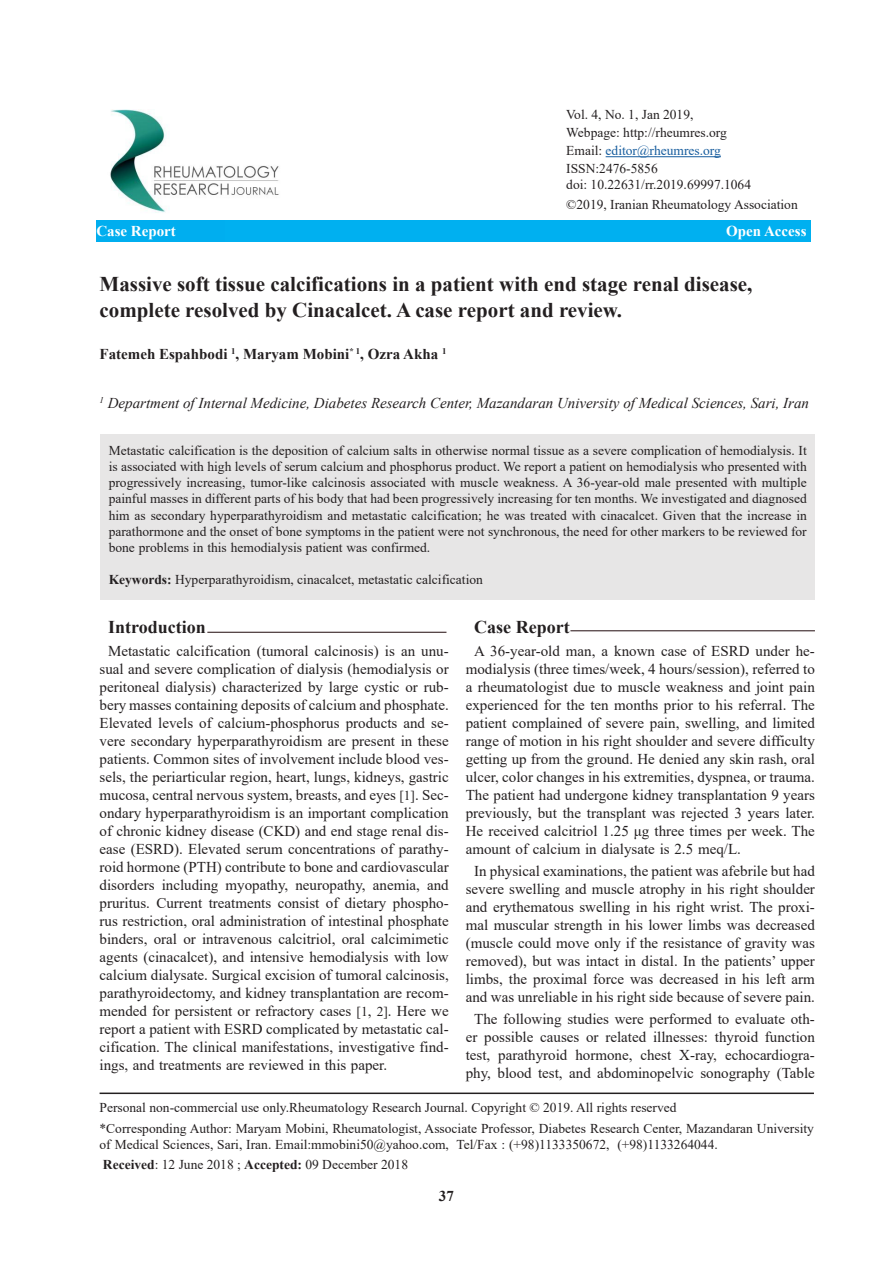
<style>
.page{position:relative;width:893px;height:1263px;background:#fff}
.page>*{position:absolute;margin:0;border:0;box-sizing:border-box;transform-origin:0 0}
.t1{font:700 21px/25.2px "Times New Roman";color:#231f20}
.t2{font:700 18px "Times New Roman";color:#231f20}
.t3{font:15px/18px "Times New Roman";color:#231f20;text-align:justify}
.t4{font:italic 15px "Times New Roman";color:#231f20}
.t5{font:700 15px "Times New Roman";color:#231f20}
.t6{font:700 15px "Times New Roman";color:#fff}
.t7{font:13.5px/16.2px "Times New Roman";color:#231f20}
.s1{color:#175d9e}
.s2{font-weight:700}
.s3{font-size:13.5px}
</style>
<div class="page">
<div style="left:96px;top:220px;width:715px;height:21px;background:#00b0f0"></div>
<hr style="left:606px;top:156px;width:115px;height:1px;background:#175d9e">
<img style="left:110px;top:110px;width:169px;height:103px">
<div style="left:101px;top:434px;width:714px;height:166px;background:#e7e6e6"></div>
<hr style="left:100px;top:1092px;width:714px;height:2px;background:#231f20">
<hr style="left:207px;top:632px;width:239px;height:1px;background:#210b0d">
<hr style="left:570px;top:630px;width:245px;height:1px;background:#210b0d">
<p class="t7" style="left:566px;top:105px;width:233px;line-height:18px">Vol. 4, No. 1, Jan 2019,<br>Webpage: http://rheumres.org<br>Email: <span class="s1">editor@rheumres.org<br></span>ISSN:2476-5856<br>doi:<br>©2019, Iranian Rheumatology Association</p>
<p class="t7" style="left:566px;top:176px;width:186px">doi: 10.22631/rr.2019.69997.1064</p>
<p class="t6" style="left:100px;top:220px;width:103px">Original Article</p>
<p class="t6" style="left:726px;top:220px;width:82px">Open Access</p>
<p class="t6" style="left:96px;top:220px;width:81px">Case Report</p>
<h1 class="t1" style="left:100px;top:271px;width:654px">Massive soft tissue calcifications in a patient with end stage renal disease, complete resolved by Cinacalcet. A case report and review.</h1>
<p class="t5" style="left:100px;top:343px;width:348px">Fatemeh Espahbodi <sup>1</sup>, Maryam Mobini<sup>*</sup> <sup>1</sup>, Ozra Akha <sup>1</sup></p>
<p class="t4" style="left:100px;top:393px;width:711px"><sup>1</sup> Department of Internal Medicine, Diabetes Research Center, Mazandaran University of Medical Sciences, Sari, Iran</p>
<p class="t7" style="left:109px;top:442px;width:700px;text-align:justify">Metastatic calcification is the deposition of calcium salts in otherwise normal tissue as a severe complication of hemodialysis. It is associated with high levels of serum calcium and phosphorus product. We report a patient on hemodialysis who presented with progressively increasing, tumor-like calcinosis associated with muscle weakness. A 36-year-old male presented with multiple painful masses in different parts of his body that had been progressively increasing for ten months. We investigated and diagnosed him as secondary hyperparathyroidism and metastatic calcification; he was treated with cinacalcet. Given that the increase in parathormone and the onset of bone symptoms in the patient were not synchronous, the need for other markers to be reviewed for bone problems in this hemodialysis patient was confirmed.</p>
<p class="t7" style="left:109px;top:571px;width:376px"><span class="s2">Keywords:</span> Hyperparathyroidism, cinacalcet, metastatic calcification</p>
<p class="t2" style="left:108px;top:614px;width:99px">Introduction</p>
<p class="t3" style="left:100px;top:641px;width:351px;text-indent:9px">Metastatic calcification (tumoral calcinosis) is an unu&shy;sual and severe complication of dialysis (hemodialysis or peritoneal dialysis) characterized by large cystic or rub&shy;bery masses containing deposits of calcium and phosphate.<br>Elevated levels of calcium-phosphorus products and se&shy;vere secondary hyperparathyroidism are present in these patients. Common sites of involvement include blood ves&shy;sels, the periarticular region, heart, lungs, kidneys, gastric mucosa, central nervous system, breasts, and eyes <span class="s3">[1]</span>. Sec&shy;ondary hyperparathyroidism is an important complication of chronic kidney disease (CKD) and end stage renal dis&shy;ease (ESRD). Elevated serum concentrations of parathy&shy;roid hormone (PTH) contribute to bone and cardiovascular disorders including myopathy, neuropathy, anemia, and pruritus. Current treatments consist of dietary phospho&shy;rus restriction, oral administration of intestinal phosphate binders, oral or intravenous calcitriol, oral calcimimetic agents (cinacalcet), and intensive hemodialysis with low calcium dialysate. Surgical excision of tumoral calcinosis, parathyroidectomy, and kidney transplantation are recom&shy;mended for persistent or refractory cases <span class="s3">[1</span>, <span class="s3">2]</span>. Here we report a patient with ESRD complicated by metastatic cal&shy;cification. The clinical manifestations, investigative find&shy;ings, and treatments are reviewed in this paper.</p>
<p class="t2" style="left:474px;top:614px;width:97px">Case Report</p>
<p class="t3" style="left:466px;top:641px;width:351px;text-indent:9px">A 36-year-old man, a known case of ESRD under he&shy;modialysis (three times/week, 4 hours/session), referred to a rheumatologist due to muscle weakness and joint pain experienced for the ten months prior to his referral. The patient complained of severe pain, swelling, and limited range of motion in his right shoulder and severe difficulty getting up from the ground. He denied any skin rash, oral ulcer, color changes in his extremities, dyspnea, or trauma.<br>The patient had undergone kidney transplantation 9 years previously, but the transplant was rejected 3 years later.<br>He received calcitriol 1.25 μg three times per week. The amount of calcium in dialysate is 2.5 meq/L.</p>
<p class="t3" style="left:466px;top:861px;width:351px;text-align:center">In physical examinations, the patient was afebrile but had severe swelling and muscle atrophy in his right shoulder and erythematous swelling in his right wrist. The proxi&shy;mal muscular strength in his lower limbs was decreased (muscle could move only if the resistance of gravity was removed), but was intact in distal. In the patients’ upper limbs, the proximal force was decreased in his left arm and was unreliable in his right side because of severe pain.</p>
<p class="t3" style="left:466px;top:1010px;width:351px;text-align:center">The following studies were performed to evaluate oth&shy;er possible causes or related illnesses: thyroid function test, parathyroid hormone, chest X-ray, echocardiogra&shy;phy, blood test, and abdominopelvic sonography (Table</p>
<p class="t7" style="left:100px;top:1097px;width:716px;line-height:20.4px">Personal non-commercial use only.Rheumatology Research Journal. Copyright © 2019. All rights reserved<br>*Corresponding Author: Maryam Mobini, Rheumatologist, Associate Professor, Diabetes Research Center, Mazandaran University</p>
<p class="t7" style="left:100px;top:1134px;width:620px;line-height:20.4px">of Medical Sciences, Sari, Iran. Email:mmobini50@yahoo.com, Tel/Fax : (+98)1133350672, (+98)1133264044.<br><span class="s2">Received</span>: 12 June 2018 ; <span class="s2">Accepted:</span> 09 December 2018</p>
<p class="t5" style="left:439px;top:1185px;width:16px">37</p>
</div>
